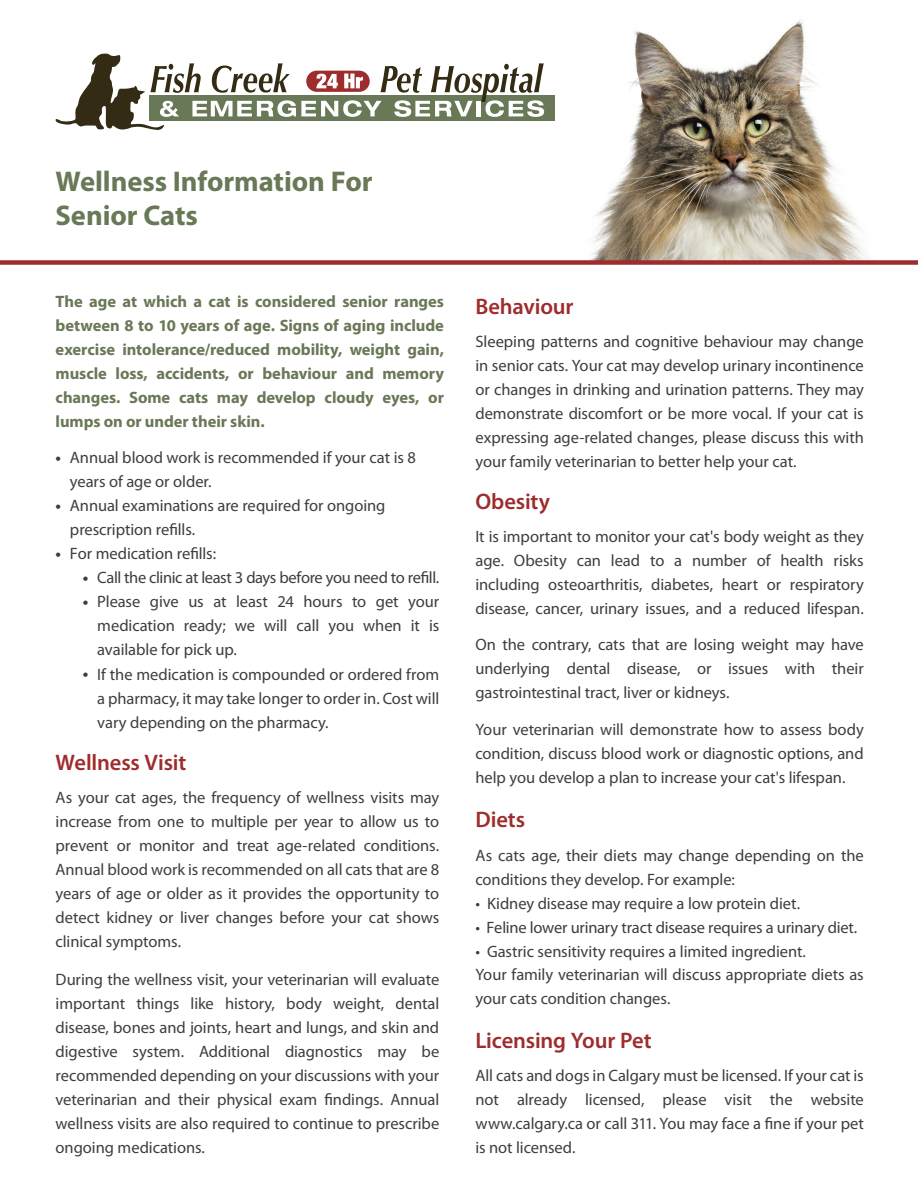
<style>
.page{position:relative;width:918px;height:1188px;background:#fff}
.page>*{position:absolute;margin:0;border:0;box-sizing:border-box;transform-origin:0 0}
.t1{font:700 28.65px/34.3px "Myriad Pro";letter-spacing:-.005em;color:#697856}
.t2{font:600 22.5px "Myriad Pro";letter-spacing:-.01em;color:#9e2c2d}
.t3{font:16.5px/24px "Myriad Pro";letter-spacing:-.005em;color:#3e3e3f;text-align:justify}
.t4{font:700 16.5px/24px "Myriad Pro";letter-spacing:-.005em;color:#697856;text-align:justify}
.t5{font:700 16.5px/24px "Myriad Pro";color:#3e3e3f}
</style>
<div class="page">
<img style="left:544px;top:20px;width:323px;height:240px">
<div style="left:0;top:260px;width:918px;height:5px;background:#9e2c2d"></div>
<div style="left:149px;top:96px;width:405px;height:25px;background:#697856"></div>
<svg style="left:55px;top:53px;width:489px;height:77px"></svg>
<h1 class="t1" style="left:56px;top:163px;width:318px">Wellness Information For<br>Senior Cats</h1>
<p class="t4" style="left:56px;top:289px;width:390px">The age at which a cat is considered senior ranges between 8 to 10 years of age. Signs of aging include exercise intolerance/reduced mobility, weight gain, muscle loss, accidents, or behaviour and memory changes. Some cats may develop cloudy eyes, or lumps on or under their skin.</p>
<p class="t5" style="left:56px;top:445px;width:7px">•</p>
<p class="t5" style="left:56px;top:493px;width:7px">•</p>
<p class="t5" style="left:56px;top:541px;width:7px">•</p>
<p class="t3" style="left:70px;top:446px;width:347px;text-align:left">Annual blood work is recommended if your cat is 8 years of age or older.<br>Annual examinations are required for ongoing prescription refills.<br>For medication refills:</p>
<p class="t5" style="left:83px;top:565px;width:7px">• •</p>
<p class="t5" style="left:83px;top:661px;width:7px">•</p>
<p class="t3" style="left:97px;top:566px;width:344px">Call the clinic at least 3 days before you need to refill.<br>Please give us at least 24 hours to get your medication ready; we will call you when it is available for pick up.</p>
<p class="t3" style="left:97px;top:663px;width:344px">If the medication is compounded or ordered from a pharmacy, it may take longer to order in. Cost will vary depending on the pharmacy.</p>
<h2 class="t2" style="left:56px;top:748px;width:132px">Wellness Visit</h2>
<p class="t3" style="left:56px;top:786px;width:385px">As your cat ages, the frequency of wellness visits may increase from one to multiple per year to allow us to prevent or monitor and treat age-related conditions.<br>Annual blood work is recommended on all cats that are 8 years of age or older as it provides the opportunity to detect kidney or liver changes before your cat shows clinical symptoms.</p>
<p class="t3" style="left:56px;top:968px;width:385px">During the wellness visit, your veterinarian will evaluate important things like history, body weight, dental disease, bones and joints, heart and lungs, and skin and digestive system. Additional diagnostics may be recommended depending on your discussions with your veterinarian and their physical exam findings. Annual wellness visits are also required to continue to prescribe ongoing medications.</p>
<h2 class="t2" style="left:475px;top:292px;width:100px">Behaviour</h2>
<p class="t3" style="left:475px;top:330px;width:390px">Sleeping patterns and cognitive behaviour may change in senior cats. Your cat may develop urinary incontinence or changes in drinking and urination patterns. They may demonstrate discomfort or be more vocal. If your cat is expressing age-related changes, please discuss this with your family veterinarian to better help your cat.</p>
<h2 class="t2" style="left:475px;top:487px;width:76px">Obesity</h2>
<p class="t3" style="left:475px;top:525px;width:390px">It is important to monitor your cat's body weight as they age. Obesity can lead to a number of health risks including osteoarthritis, diabetes, heart or respiratory disease, cancer, urinary issues, and a reduced lifespan.</p>
<p class="t3" style="left:475px;top:633px;width:390px">On the contrary, cats that are losing weight may have underlying dental disease, or issues with their gastrointestinal tract, liver or kidneys.</p>
<p class="t3" style="left:475px;top:718px;width:390px">Your veterinarian will demonstrate how to assess body condition, discuss blood work or diagnostic options, and help you develop a plan to increase your cat's lifespan.</p>
<h2 class="t2" style="left:475px;top:806px;width:51px">Diets</h2>
<p class="t3" style="left:475px;top:843px;width:390px">As cats age, their diets may change depending on the conditions they develop. For example:</p>
<p class="t3" style="left:475px;top:891px;width:326px">• Kidney disease may require a low protein diet.</p>
<p class="t3" style="left:475px;top:915px;width:383px">• Feline lower urinary tract disease requires a urinary diet.</p>
<p class="t3" style="left:475px;top:939px;width:332px">• Gastric sensitivity requires a limited ingredient.</p>
<p class="t3" style="left:475px;top:963px;width:390px">Your family veterinarian will discuss appropriate diets as your cats condition changes.</p>
<h2 class="t2" style="left:475px;top:1026px;width:178px">Licensing Your Pet</h2>
<p class="t3" style="left:475px;top:1064px;width:390px">All cats and dogs in Calgary must be licensed. If your cat is not already licensed, please visit the website www.calgary.ca or call 311. You may face a fine if your pet is not licensed.</p>
</div>
